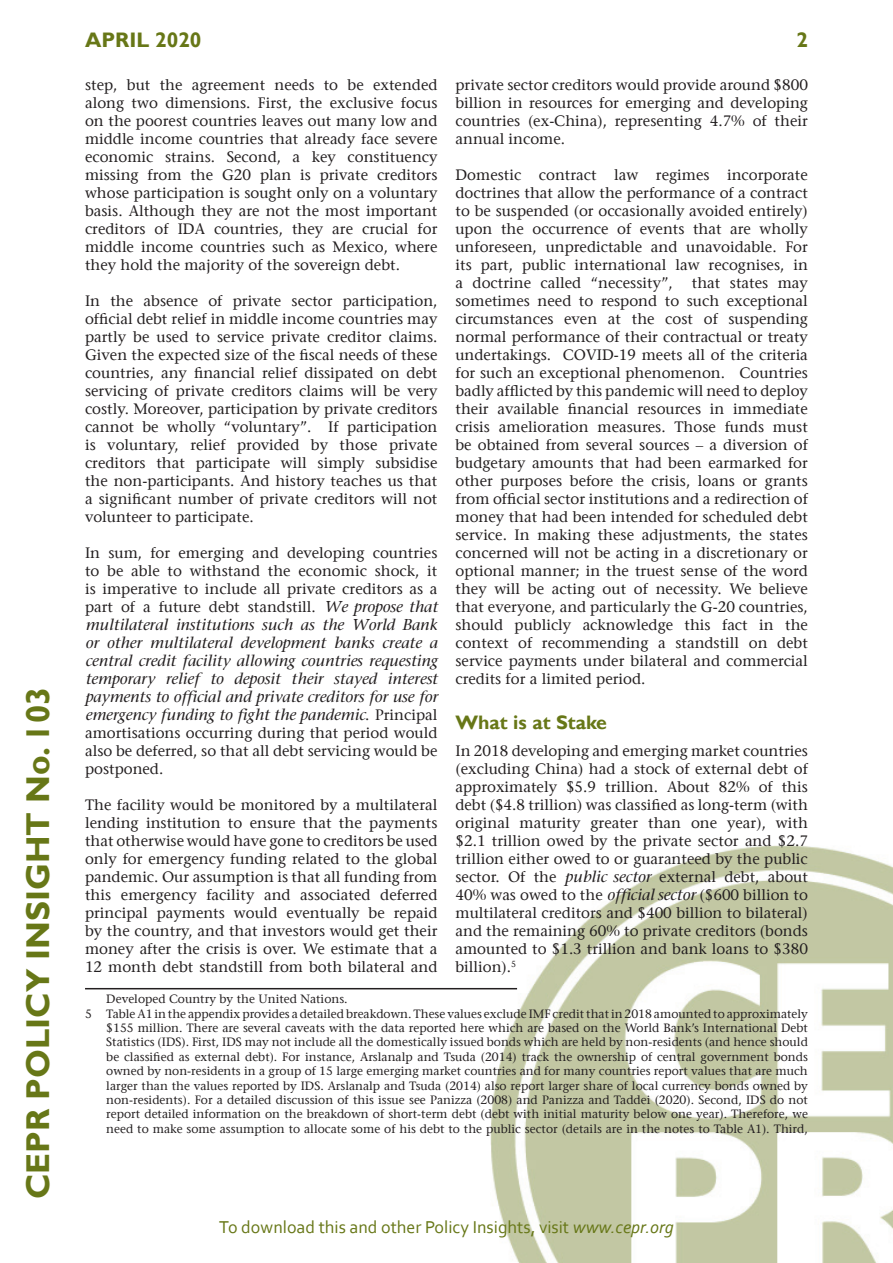
<style>
.page{position:relative;width:893px;height:1263px;background:#fff}
.page>*{position:absolute;margin:0;border:0;box-sizing:border-box;transform-origin:0 0}
.t1{font:700 33px "Gill Sans";color:#677717}
.t2{font:700 21px "Gill Sans";color:#677717}
.A_Sub-Heading{font:700 19.5px "Gill Sans";color:#677717}
.t3{font:18px "Corbel";color:#677717}
.Text{font:15px/18px "Stone Serif";color:#231f20;text-align:justify}
.Text-2{font:italic 500 15px/18px "Stone Serif";color:#231f20;text-align:justify}
.Footnote_text{font:12px/14.4px "Stone Serif";color:#231f20;text-align:justify}
.s1{font-weight:400;font-style:normal}
.s2{font-weight:500;font-style:italic}
.s3{font-style:italic}
</style>
<div class="page">
<img style="left:490px;top:845px;width:403px;height:418px">
<hr style="left:85px;top:988px;width:432px;height:1px;background:#231f20">
<h1 class="t1" style="left:18px;top:1199px;width:514px;rotate:-90deg">CEPR POLICY INSIGHT No. 103</h1>
<h2 class="t2" style="left:85px;top:28px;width:118px">APRIL 2020</h2>
<h2 class="t2" style="left:796px;top:28px;width:13px">2</h2>
<p class="Text" style="left:85px;top:76px;width:354px">step, but the agreement needs to be extended along two dimensions. First, the exclusive focus on the poorest countries leaves out many low and middle income countries that already face severe economic strains. Second, a key constituency missing from the G20 plan is private creditors whose participation is sought only on a voluntary basis. Although they are not the most important creditors of IDA countries, they are crucial for middle income countries such as Mexico, where they hold the majority of the sovereign debt.</p>
<p class="Text" style="left:85px;top:292px;width:354px">In the absence of private sector participation, official debt relief in middle income countries may partly be used to service private creditor claims.<br>Given the expected size of the fiscal needs of these countries, any financial relief dissipated on debt servicing of private creditors claims will be very costly. Moreover, participation by private creditors cannot be wholly “voluntary”. If participation is voluntary, relief provided by those private creditors that participate will simply subsidise the non-participants. And history teaches us that a significant number of private creditors will not volunteer to participate.</p>
<p class="Text-2" style="left:85px;top:544px;width:354px"><span class="s1">In sum, for emerging and developing countries to be able to withstand the economic shock, it is imperative to include all private creditors as a part of a future debt standstill.</span> We propose that multilateral institutions such as the World Bank or other multilateral development banks create a central credit facility allowing countries requesting temporary relief to deposit their stayed interest payments to official and private creditors for use for emergency funding to fight the pandemic<span class="s1">. Principal amortisations occurring during that period would also be deferred, so that all debt servicing would be postponed.</span></p>
<p class="Text" style="left:85px;top:796px;width:354px">The facility would be monitored by a multilateral lending institution to ensure that the payments that otherwise would have gone to creditors be used only for emergency funding related to the global pandemic. Our assumption is that all funding from this emergency facility and associated deferred principal payments would eventually be repaid by the country, and that investors would get their money after the crisis is over. We estimate that a 12 month debt standstill from both bilateral and</p>
<p class="Footnote_text" style="left:106px;top:992px;width:243px">Developed Country by the United Nations.</p>
<p class="Footnote_text" style="left:106px;top:1006px;width:703px;text-indent:-21px">5 Table A1 in the appendix provides a detailed breakdown. These values exclude IMF credit that in 2018 amounted to approximately $155 million. There are several caveats with the data reported here which are based on the World Bank’s International Debt Statistics (IDS). First, IDS may not include all the domestically issued bonds which are held by non-residents (and hence should be classified as external debt). For instance, Arslanalp and Tsuda (2014) track the ownership of central government bonds owned by non-residents in a group of 15 large emerging market countries and for many countries report values that are much larger than the values reported by IDS. Arslanalp and Tsuda (2014) also report larger share of local currency bonds owned by non-residents). For a detailed discussion of this issue see Panizza (2008) and Panizza and Taddei (2020). Second, IDS do not report detailed information on the breakdown of short-term debt (debt with initial maturity below one year). Therefore, we need to make some assumption to allocate some of his debt to the public sector (details are in the notes to Table A1). Third,</p>
<p class="Text" style="left:455px;top:76px;width:354px">private sector creditors would provide around $800 billion in resources for emerging and developing countries (ex-China), representing 4.7% of their annual income.</p>
<p class="Text" style="left:455px;top:166px;width:354px">Domestic contract law regimes incorporate doctrines that allow the performance of a contract to be suspended (or occasionally avoided entirely) upon the occurrence of events that are wholly unforeseen, unpredictable and unavoidable. For its part, public international law recognises, in a doctrine called “necessity”,</p>
<p class="Text" style="left:455px;top:274px;width:354px;text-indent:236px">that states may sometimes need to respond to such exceptional circumstances even at the cost of suspending normal performance of their contractual or treaty undertakings. COVID-19 meets all of the criteria for such an exceptional phenomenon. Countries badly afflicted by this pandemic will need to deploy their available financial resources in immediate crisis amelioration measures. Those funds must be obtained from several sources – a diversion of budgetary amounts that had been earmarked for other purposes before the crisis, loans or grants from official sector institutions and a redirection of money that had been intended for scheduled debt service. In making these adjustments, the states concerned will not be acting in a discretionary or optional manner; in the truest sense of the word they will be acting out of necessity. We believe that everyone, and particularly the G-20 countries, should publicly acknowledge this fact in the context of recommending a standstill on debt service payments under bilateral and commercial credits for a limited period.</p>
<p class="A_Sub-Heading" style="left:455px;top:710px;width:153px">What is at Stake</p>
<p class="Text" style="left:455px;top:742px;width:354px">In 2018 developing and emerging market countries (excluding China) had a stock of external debt of approximately $5.9 trillion. About 82% of this debt ($4.8 trillion) was classified as long-term (with original maturity greater than one year), with $2.1 trillion owed by the private sector and $2.7 trillion either owed to or guaranteed by the public sector. Of the <span class="s2">public sector</span> external debt, about 40% was owed to the <span class="s2">official sector</span> ($600 billion to multilateral creditors and $400 billion to bilateral) and the remaining 60% to private creditors (bonds amounted to $1.3 trillion and bank loans to $380 billion).<sup>5</sup></p>
<p class="t3" style="left:219px;top:1216px;width:456px">To download this and other Policy Insights, visit <span class="s3">www.cepr.org</span></p>
</div>
